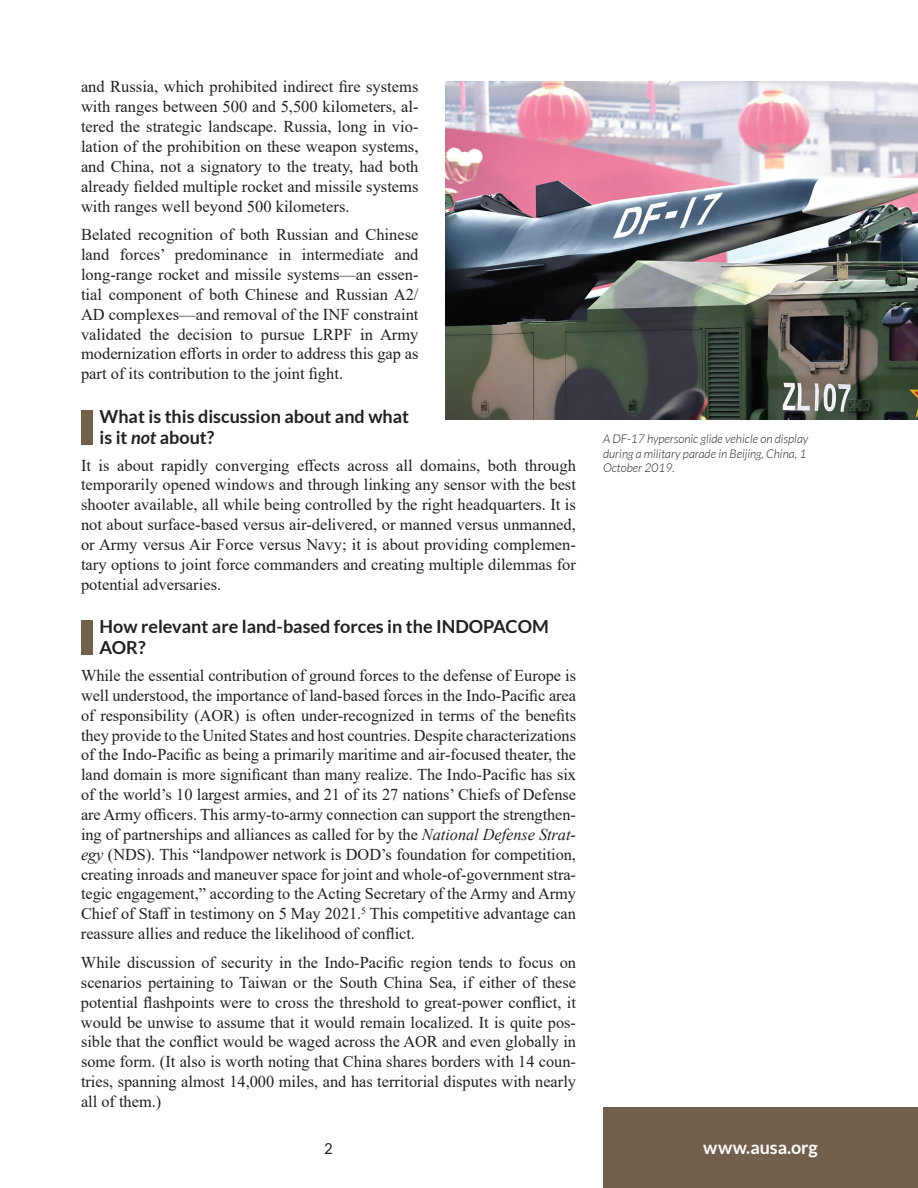
<style>
.page{position:relative;width:918px;height:1188px;background:#fff}
.page>*{position:absolute;margin:0;border:0;box-sizing:border-box;transform-origin:0 0}
.t1{font:700 18px/21px "Lato";color:#231f20}
.t2{font:700 18px "Lato";letter-spacing:-.005em;color:#fff}
.t3{font:16.5px/19.8px "Times New Roman";color:#231f20;text-align:justify}
.t4{font:15px "Lato";color:#231f20}
.t5{font:italic 300 12px/14.4px "Lato";color:#231f20}
.s1{font-style:italic}
</style>
<div class="page">
<div style="left:603px;top:1107px;width:315px;height:81px;background:#73604c"></div>
<img style="left:446px;top:81px;width:472px;height:339px">
<div style="left:81px;top:410px;width:12px;height:34px;background:#73604c"></div>
<div style="left:81px;top:620px;width:12px;height:35px;background:#73604c"></div>
<p class="t3" style="left:81px;top:76px;width:339px">and Russia, which prohibited indirect fire systems with ranges between 500 and 5,500 kilometers, al&shy;tered the strategic landscape. Russia, long in vio&shy;lation of the prohibition on these weapon systems, and China, not a signatory to the treaty, had both already fielded multiple rocket and missile systems with ranges well beyond 500 kilometers.</p>
<p class="t3" style="left:81px;top:224px;width:339px">Belated recognition of both Russian and Chinese land forces’ predominance in intermediate and long-range rocket and missile systems—an essen&shy;tial component of both Chinese and Russian A2/ AD complexes—and removal of the INF constraint validated the decision to pursue LRPF in Army modernization efforts in order to address this gap as part of its contribution to the joint fight.</p>
<p class="t1" style="left:100px;top:406px;width:311px">What is this discussion about and what is it <span class="s1">not</span> about?</p>
<p class="t3" style="left:81px;top:455px;width:497px">It is about rapidly converging effects across all domains, both through temporarily opened windows and through linking any sensor with the best shooter available, all while being controlled by the right headquarters. It is not about surface-based versus air-delivered, or manned versus unmanned, or Army versus Air Force versus Navy; it is about providing complemen&shy;tary options to joint force commanders and creating multiple dilemmas for potential adversaries.</p>
<p class="t1" style="left:100px;top:616px;width:451px">How relevant are land-based forces in the INDOPACOM<br>AOR?</p>
<p class="t3" style="left:81px;top:665px;width:497px">While the essential contribution of ground forces to the defense of Europe is well understood, the importance of land-based forces in the Indo-Pacific area of responsibility (AOR) is often under-recognized in terms of the benefits they provide to the United States and host countries. Despite characterizations of the Indo-Pacific as being a primarily maritime and air-focused theater, the land domain is more significant than many realize. The Indo-Pacific has six of the world’s 10 largest armies, and 21 of its 27 nations’ Chiefs of Defense are Army officers. This army-to-army connection can support the strengthen&shy;ing of partnerships and alliances as called for by the <span class="s1">National Defense Strat&shy;egy</span> (NDS). This “landpower network is DOD’s foundation for competition, creating inroads and maneuver space for joint and whole-of-government stra&shy;tegic engagement,” according to the Acting Secretary of the Army and Army Chief of Staff in testimony on 5 May 2021.<sup>5</sup> This competitive advantage can reassure allies and reduce the likelihood of conflict.</p>
<p class="t3" style="left:81px;top:952px;width:497px">While discussion of security in the Indo-Pacific region tends to focus on scenarios pertaining to Taiwan or the South China Sea, if either of these potential flashpoints were to cross the threshold to great-power conflict, it would be unwise to assume that it would remain localized. It is quite pos&shy;sible that the conflict would be waged across the AOR and even globally in some form. (It also is worth noting that China shares borders with 14 coun&shy;tries, spanning almost 14,000 miles, and has territorial disputes with nearly all of them.)</p>
<p class="t4" style="left:324px;top:1140px;width:10px">2</p>
<p class="t2" style="left:703px;top:1137px;width:116px">www.ausa.org</p>
<p class="t5" style="left:603px;top:432px;width:207px">A DF-17 hypersonic glide vehicle on display during a military parade in Beijing, China, 1<br>October 2019.</p>
</div>
